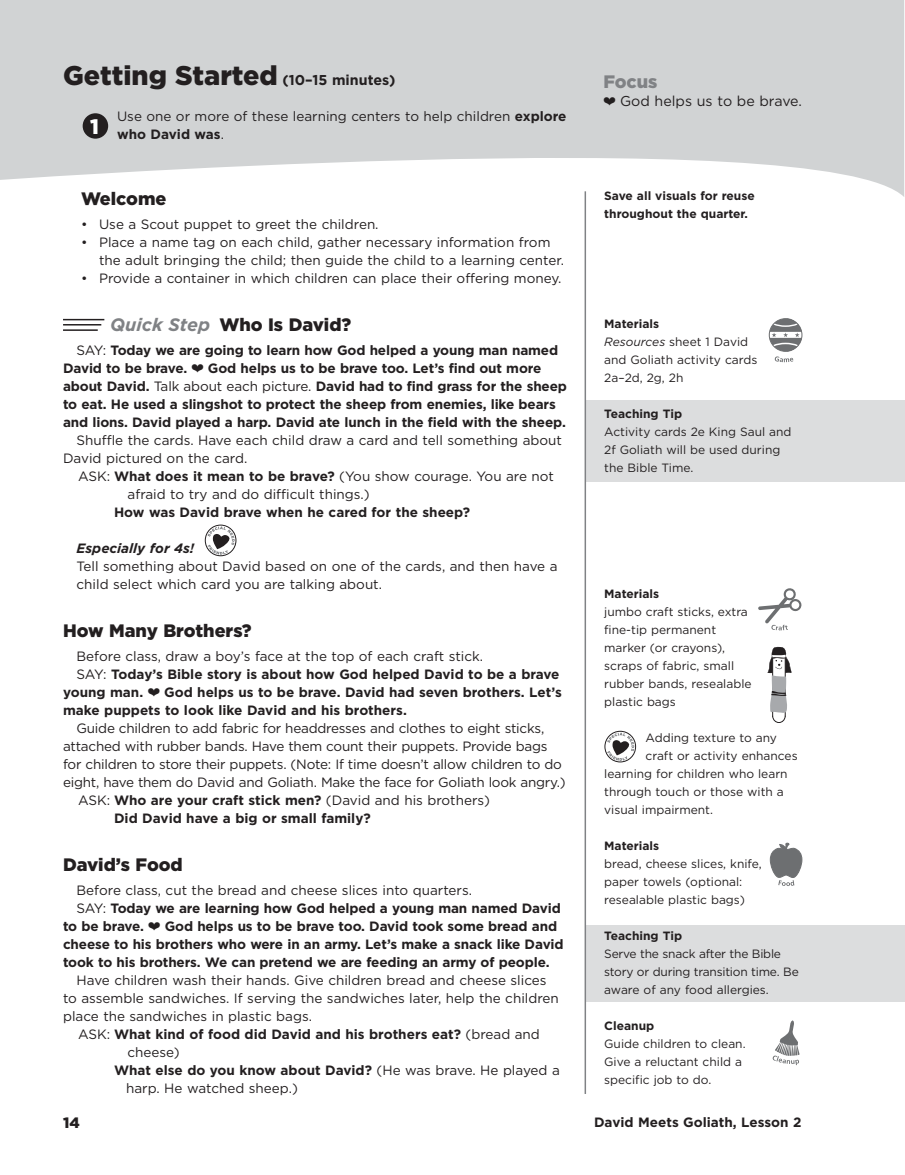
<style>
.page{position:relative;width:905px;height:1175px;background:#fff}
.page>*{position:absolute;margin:0;border:0;box-sizing:border-box;transform-origin:0 0}
.t1{font:900 27px "Gotham";color:#231f20}
.t2{font:900 21px "Gotham";color:#fff}
.t3{font:900 18px "Gotham";color:#231f20}
.t4{font:900 18px "Gotham";color:#808285}
.t5{font:900 15px "Gotham";color:#231f20}
.t6{font:14.25px "Gotham";color:#231f20}
.t7{font:13.5px/18px "Gotham";color:#231f20}
.t8{font:700 13.5px/18px "Gotham";letter-spacing:-.01em;color:#231f20}
.t9{font:13.5px "Gotham";letter-spacing:-.02em;color:#231f20}
.t10{font:italic 700 13.5px "Gotham";color:#231f20}
.t11{font:700 13.5px "Gotham";letter-spacing:-.03em;color:#231f20}
.t12{font:12px/18px "Gotham";color:#231f20}
.t13{font:700 12px/18px "Gotham";color:#231f20}
.t14{font:12px/18px "Gotham";letter-spacing:-.02em;color:#231f20}
.s1{font-weight:700;font-size:14.25px}
.s2{font-weight:700}
.s3{font-weight:700;font-style:italic;color:#808285}
.s4{font-weight:400}
.s5{font-style:italic}
</style>
<div class="page">
<svg style="left:0;top:0;width:904px;height:197px;fill:#d1d3d4"></svg>
<div style="left:585px;top:925px;width:319px;height:76px;background:#dcddde"></div>
<div style="left:585px;top:400px;width:319px;height:82px;background:#dcddde"></div>
<hr style="left:63px;top:319px;width:41px;height:1px;background:#231f20">
<hr style="left:63px;top:324px;width:38px;height:1px;background:#231f20">
<hr style="left:63px;top:329px;width:35px;height:2px;background:#231f20">
<div style="left:205px;top:525px;width:31px;height:31px;border:1px solid #231f20;border-radius:50%"></div>
<svg style="left:207px;top:526px;width:28px;height:28px"></svg>
<div style="left:604px;top:731px;width:31px;height:31px;border:1px solid #231f20;border-radius:50%"></div>
<svg style="left:607px;top:732px;width:27px;height:29px"></svg>
<hr style="left:584px;top:191px;width:2px;height:903px;background:#808285">
<div style="left:83px;top:113px;width:25px;height:26px;background:#231f20;border-radius:50%"></div>
<div style="left:769px;top:319px;width:33px;height:32px;background:#747677;border-radius:50%"></div>
<div style="left:769px;top:332px;width:32px;height:6px;background:#fff"></div>
<div style="left:768px;top:318px;width:34px;height:34px;border:1px solid #6d6f71;border-radius:50%"></div>
<svg style="left:771px;top:318px;width:31px;height:44px"></svg>
<svg style="left:758px;top:588px;width:43px;height:42px"></svg>
<svg style="left:769px;top:842px;width:33px;height:44px"></svg>
<svg style="left:772px;top:1020px;width:27px;height:45px"></svg>
<svg style="left:767px;top:647px;width:24px;height:75px"></svg>
<svg style="left:603px;top:97px;width:12px;height:8px"></svg>
<h1 class="t1" style="left:63px;top:56px;width:334px">Getting Started <span class="s1">(10–15 minutes)</span></h1>
<p class="t7" style="left:117px;top:107px;width:451px">Use one or more of these learning centers to help children <span class="s2">explore who David was</span>.</p>
<h2 class="t2" style="left:90px;top:112px;width:10px">1</h2>
<h3 class="t3" style="left:81px;top:186px;width:87px">Welcome</h3>
<p class="t7" style="left:81px;top:215px;width:299px">• Use a Scout puppet to greet the children.</p>
<p class="t7" style="left:99px;top:233px;width:466px;text-indent:-18px">• Place a name tag on each child, gather necessary information from the adult bringing the child; then guide the child to a learning center.</p>
<p class="t7" style="left:81px;top:269px;width:482px">• Provide a container in which children can place their offering money.</p>
<h3 class="t3" style="left:110px;top:312px;width:242px"><span class="s3">Quick Step</span> Who Is David?</h3>
<p class="t8" style="left:63px;top:341px;width:496px;text-indent:14px"><span class="s4">SAY:</span> Today we are going to learn how God helped a young man named<br>David to be brave.</p>
<p class="t8" style="left:63px;top:359px;width:505px;text-indent:145px">God helps us to be brave too. Let’s find out more about David. <span class="s4">Talk about each picture.</span> David had to find grass for the sheep to eat. He used a slingshot to protect the sheep from enemies, like bears and lions. David played a harp. David ate lunch in the field with the sheep.</p>
<p class="t7" style="left:63px;top:431px;width:500px;text-indent:14px">Shuffle the cards. Have each child draw a card and tell something about<br>David pictured on the card.</p>
<p class="t7" style="left:128px;top:467px;width:428px;text-indent:-50px">ASK: <span class="s2">What does it mean to be brave?</span> (You show courage. You are not afraid to try and do difficult things.)</p>
<p class="t8" style="left:114px;top:503px;width:357px">How was David brave when he cared for the sheep?</p>
<p class="t10" style="left:76px;top:539px;width:119px">Especially for 4s!</p>
<p class="t7" style="left:76px;top:557px;width:482px">Tell something about David based on one of the cards, and then have a child select which card you are talking about.</p>
<h3 class="t3" style="left:63px;top:618px;width:190px">How Many Brothers?</h3>
<p class="t7" style="left:76px;top:647px;width:408px">Before class, draw a boy’s face at the top of each craft stick.</p>
<p class="t8" style="left:76px;top:665px;width:484px"><span class="s4">SAY:</span> Today’s Bible story is about how God helped David to be a brave</p>
<p class="t8" style="left:63px;top:683px;width:82px">young man.</p>
<p class="t8" style="left:63px;top:683px;width:500px;text-indent:101px">God helps us to be brave. David had seven brothers. Let’s make puppets to look like David and his brothers.</p>
<p class="t9" style="left:76px;top:719px;width:469px">Guide children to add fabric for headdresses and clothes to eight sticks,</p>
<p class="t9" style="left:63px;top:737px;width:486px">attached with rubber bands. Have them count their puppets. Provide bags</p>
<p class="t9" style="left:63px;top:755px;width:500px">for children to store their puppets. (Note: If time doesn’t allow children to do</p>
<p class="t9" style="left:63px;top:773px;width:504px">eight, have them do David and Goliath. Make the face for Goliath look angry.)</p>
<p class="t7" style="left:78px;top:791px;width:413px">ASK: <span class="s2">Who are your craft stick men?</span> (David and his brothers)</p>
<p class="t8" style="left:114px;top:809px;width:258px">Did David have a big or small family?</p>
<h3 class="t3" style="left:63px;top:852px;width:121px">David’s Food</h3>
<p class="t7" style="left:76px;top:881px;width:397px">Before class, cut the bread and cheese slices into quarters.</p>
<p class="t8" style="left:76px;top:899px;width:486px"><span class="s4">SAY:</span> Today we are learning how God helped a young man named David</p>
<p class="t11" style="left:63px;top:917px;width:83px">to be brave.</p>
<p class="t8" style="left:63px;top:917px;width:502px;text-indent:102px">God helps us to be brave too. David took some bread and cheese to his brothers who were in an army. Let’s make a snack like David took to his brothers. We can pretend we are feeding an army of people.</p>
<p class="t7" style="left:63px;top:971px;width:497px;text-indent:14px">Have children wash their hands. Give children bread and cheese slices to assemble sandwiches. If serving the sandwiches later, help the children place the sandwiches in plastic bags.</p>
<p class="t8" style="left:78px;top:1025px;width:463px"><span class="s4">ASK:</span> What kind of food did David and his brothers eat? <span class="s4">(bread and</span></p>
<p class="t7" style="left:128px;top:1043px;width:54px">cheese)</p>
<p class="t8" style="left:114px;top:1061px;width:447px">What else do you know about David? <span class="s4">(He was brave. He played a</span></p>
<p class="t7" style="left:126px;top:1079px;width:173px">harp. He watched sheep.)</p>
<p class="t5" style="left:63px;top:1112px;width:18px">14</p>
<h3 class="t4" style="left:603px;top:69px;width:56px">Focus</h3>
<p class="t6" style="left:620px;top:92px;width:183px">God helps us to be brave.</p>
<p class="t13" style="left:604px;top:187px;width:152px">Save all visuals for reuse throughout the quarter.</p>
<p class="t12" style="left:604px;top:314px;width:155px"><span class="s2">Materials<br></span><span class="s5">Resources</span> sheet 1 David and Goliath activity cards<br>2a–2d, 2g, 2h</p>
<p class="t13" style="left:604px;top:404px;width:79px">Teaching Tip</p>
<p class="t12" style="left:604px;top:422px;width:189px">Activity cards 2e King Saul and<br>2f Goliath will be used during the Bible Time.</p>
<p class="t13" style="left:604px;top:584px;width:57px">Materials</p>
<p class="t12" style="left:604px;top:602px;width:149px">jumbo craft sticks, extra fine-tip permanent marker (or crayons), scraps of fabric, small rubber bands, resealable plastic bags</p>
<p class="t12" style="left:645px;top:728px;width:133px">Adding texture to any</p>
<p class="t12" style="left:645px;top:746px;width:154px">craft or activity enhances</p>
<p class="t12" style="left:604px;top:764px;width:185px">learning for children who learn</p>
<p class="t12" style="left:604px;top:782px;width:181px">through touch or those with a</p>
<p class="t12" style="left:604px;top:800px;width:110px">visual impairment.</p>
<p class="t13" style="left:604px;top:836px;width:57px">Materials</p>
<p class="t12" style="left:604px;top:854px;width:159px">bread, cheese slices, knife, paper towels (optional: resealable plastic bags)</p>
<p class="t13" style="left:604px;top:926px;width:79px">Teaching Tip</p>
<p class="t14" style="left:604px;top:944px;width:196px">Serve the snack after the Bible story or during transition time. Be aware of any food allergies.</p>
<p class="t13" style="left:604px;top:1016px;width:51px">Cleanup</p>
<p class="t12" style="left:604px;top:1034px;width:143px">Guide children to clean.<br>Give a reluctant child a specific job to do.</p>
<p class="t8" style="left:594px;top:1113px;width:209px">David Meets Goliath, Lesson 2</p>
</div>
